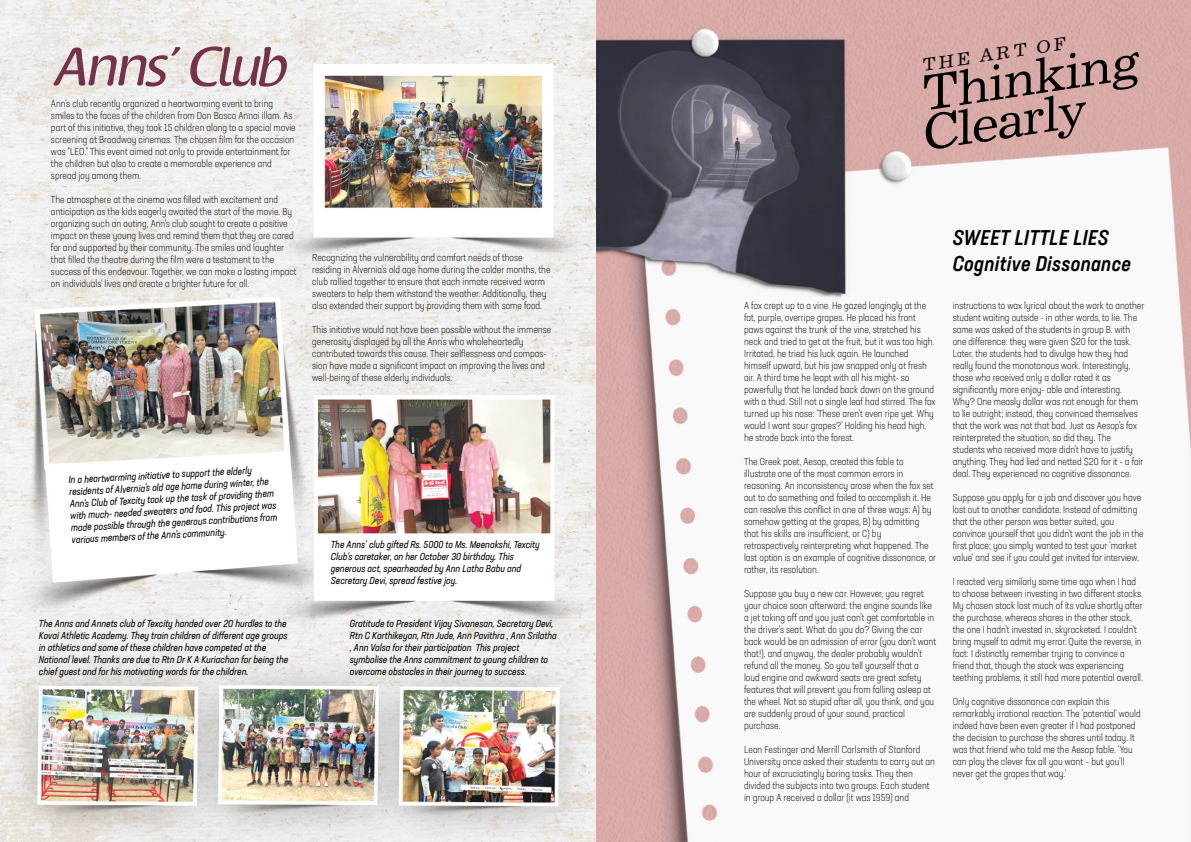
<style>
.page{position:relative;width:1191px;height:842px;background:#fff}
.page>*{position:absolute;margin:0;border:0;box-sizing:border-box;transform-origin:0 0}
.t1{font:54.6px "Raspoutine Classic";letter-spacing:-.04em;color:#753349;scale:1.04 1}
.t2{font:italic 47.5px/39.1px "News 702 BT";color:#010101}
.t3{font:21.1px/25.9px "Neusa Next Pro Cond Med Ita";letter-spacing:.02em;color:#010101}
.t4{font:italic 17.1px "News 702 BT";color:#010101}
.t5{font:300 condensed 10px/12px "Neusa Next Pro";color:#010101}
.t6{font:italic condensed 10px/12px "Neusa Next Pro";color:#010101}
</style>
<div class="page">
<img style="left:0;top:0;width:1191px;height:842px">
<h1 class="t1" style="left:55px;top:36px;width:226px">Anns’ Club</h1>
<p class="t5" style="left:51px;top:98px;width:246px">Ann's club recently organized a heartwarming event to bring smiles to the faces of the children from Don Bosco Annai illam. As part of this initiative, they took 15 children along to a special movie screening at Broadway cinemas. The chosen film for the occasion was "LEO." This event aimed not only to provide entertainment for the children but also to create a memorable experience and spread joy among them.</p>
<p class="t5" style="left:51px;top:194px;width:247px">The atmosphere at the cinema was filled with excitement and anticipation as the kids eagerly awaited the start of the movie. By organizing such an outing, Ann's club sought to create a positive impact on these young lives and remind them that they are cared for and supported by their community. The smiles and laughter that filled the theatre during the film were a testament to the success of this endeavour. Together, we can make a lasting impact on individuals' lives and create a brighter future for all.</p>
<p class="t5" style="left:312px;top:252px;width:240px">Recognizing the vulnerability and comfort needs of those residing in Alvernia's old age home during the colder months, the club rallied together to ensure that each inmate received warm sweaters to help them withstand the weather. Additionally, they also extended their support by providing them with some food.</p>
<p class="t5" style="left:312px;top:324px;width:240px">This initiative would not have been possible without the immense generosity displayed by all the Ann's who wholeheartedly contributed towards this cause. Their selflessness and compas&shy;sion have made a significant impact on improving the lives and well-being of these elderly individuals.</p>
<p class="t6" style="left:68px;top:474px;width:208px;rotate:-3deg">In a heartwarming initiative to support the elderly residents of Alvernia's old age home during winter, the Ann's Club of Texcity took up the task of providing them with much- needed sweaters and food. This project was made possible through the generous contributions from various members of the Ann's community.</p>
<p class="t6" style="left:331px;top:538px;width:210px">The Anns’ club gifted Rs. 5000 to Ms. Meenakshi, Texcity Club’s caretaker, on her October 30 birthday. This generous act, spearheaded by Ann Latha Babu and Secretary Devi, spread festive joy.</p>
<p class="t6" style="left:39px;top:618px;width:251px">The Anns and Annets club of Texcity handed over 20 hurdles to the Kovai Athletic Academy. They train children of different age groups in athletics and some of these children have competed at the National level. Thanks are due to Rtn Dr K A Kuriachan for being the chief guest and for his motivating words for the children.</p>
<p class="t6" style="left:350px;top:618px;width:208px">Gratitude to President Vijay Sivanesan, Secretary Devi, Rtn C Karthikeyan, Rtn Jude, Ann Pavithra , Ann Srilatha , Ann Valsa for their participation This project symbolise the Anns commitment to young children to overcome obstacles in their journey to success.</p>
<h3 class="t4" style="left:920px;top:55px;width:146px;rotate:-9deg">THE ART OF</h3>
<h2 class="t2" style="left:911px;top:76px;width:227px;rotate:-9deg">Thinking<br>Clearly</h2>
<p class="t5" style="left:744px;top:300px;width:193px">A fox crept up to a vine. He gazed longingly at the fat, purple, overripe grapes. He placed his front paws against the trunk of the vine, stretched his neck and tried to get at the fruit, but it was too high.<br>Irritated, he tried his luck again. He launched himself upward, but his jaw snapped only at fresh air. A third time he leapt with all his might- so powerfully that he landed back down on the ground with a thud. Still not a single leaf had stirred. The fox turned up his nose: 'These aren't even ripe yet. Why would I want sour grapes?' Holding his head high, he strode back into the forest.</p>
<p class="t5" style="left:744px;top:456px;width:194px">The Greek poet, Aesop, created this fable to illustrate one of the most common errors in reasoning. An inconsistency arose when the fox set out to do something and failed to accomplish it. He can resolve this conflict in one of three ways: A) by somehow getting at the grapes, B) by admitting that his skills are insufficient, or C) by retrospectively reinterpreting what happened. The last option is an example of cognitive dissonance, or rather, its resolution.</p>
<p class="t5" style="left:744px;top:588px;width:193px">Suppose you buy a new car. However, you regret your choice soon afterward: the engine sounds like a jet taking off and you just can't get comfortable in the driver's seat. What do you do? Giving the car back would be an admission of error (you don't want that!), and anyway, the dealer probably wouldn't refund all the money. So you tell yourself that a loud engine and awkward seats are great safety features that will prevent you from falling asleep at the wheel. Not so stupid after all, you think, and you are suddenly proud of your sound, practical purchase.</p>
<p class="t5" style="left:744px;top:744px;width:192px">Leon Festinger and Merrill Carlsmith of Stanford University once asked their students to carry out an hour of excruciatingly boring tasks. They then divided the subjects into two groups. Each student in group A received a dollar (it was 1959) and</p>
<h3 class="t3" style="left:952px;top:224px;width:180px">SWEET LITTLE LIES<br>Cognitive Dissonance</h3>
<p class="t5" style="left:952px;top:300px;width:193px">instructions to wax lyrical about the work to another student waiting outside - in other words, to lie. The same was asked of the students in group B. with one difference: they were given $20 for the task.<br>Later, the students had to divulge how they had really found the monotonous work. Interestingly, those who received only a dollar rated it as significantly more enjoy- able and interesting.<br>Why? One measly dollar was not enough for them to lie outright; instead, they convinced themselves that the work was not that bad. Just as Aesop's fox reinterpreted the situation, so did they. The students who received more didn't have to justify anything. They had lied and netted $20 for it - a fair deal. They experienced no cognitive dissonance.</p>
<p class="t5" style="left:952px;top:492px;width:192px">Suppose you apply for a job and discover you have lost out to another candidate. Instead of admitting that the other person was better suited, you convince yourself that you didn't want the job in the first place; you simply wanted to test your 'market value' and see if you could get invited for interview.</p>
<p class="t5" style="left:952px;top:576px;width:192px">I reacted very similarly some time ago when I had to choose between investing in two different stocks.<br>My chosen stock lost much of its value shortly after the purchase, whereas shares in the other stock, the one I hadn't invested in, skyrocketed. I couldn't bring myself to admit my error. Quite the reverse, in fact: I distinctly remember trying to convince a friend that, though the stock was experiencing teething problems, it still had more potential overall.</p>
<p class="t5" style="left:952px;top:696px;width:189px">Only cognitive dissonance can explain this remarkably irrational reaction. The 'potential' would indeed have been even greater if I had postponed the decision to purchase the shares until today. It was that friend who told me the Aesop fable. 'You can play the clever fox all you want – but you’ll never get the grapes that way.’</p>
</div>
